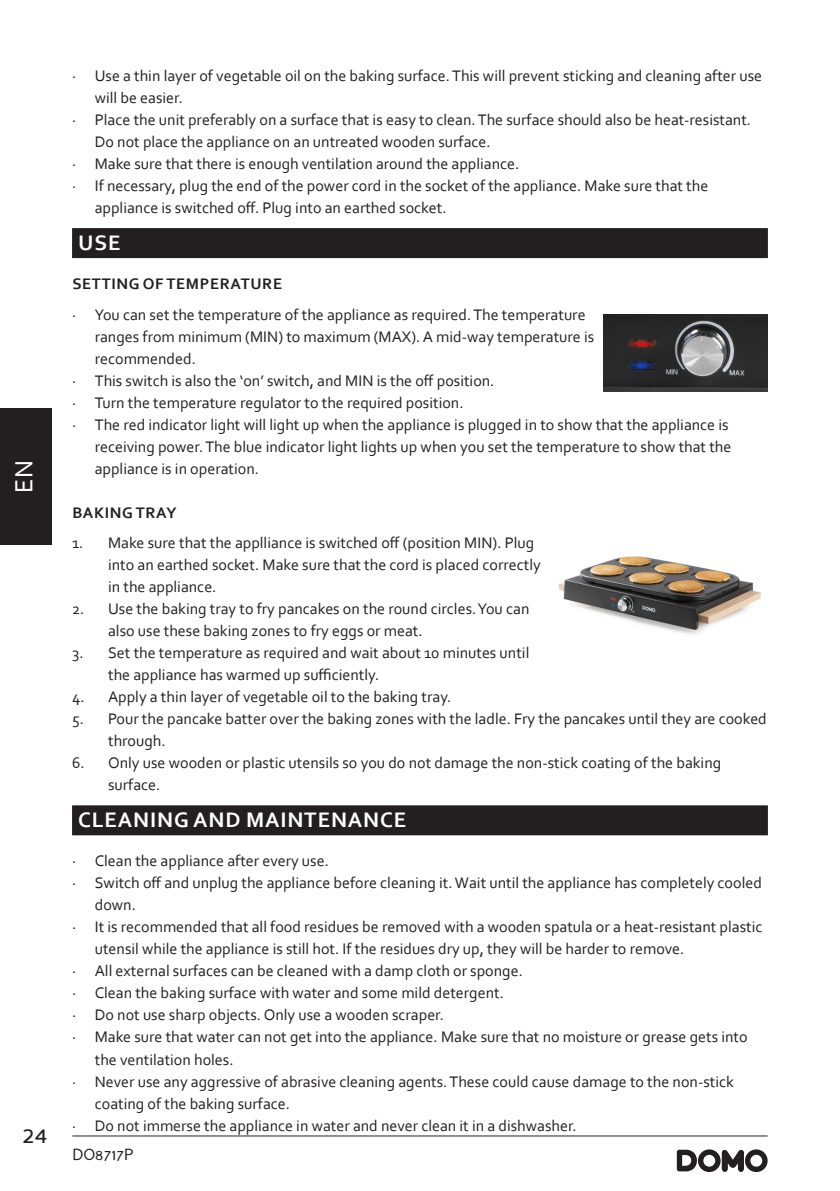
<style>
.page{position:relative;width:840px;height:1191px;background:#fff}
.page>*{position:absolute;margin:0;border:0;box-sizing:border-box;transform-origin:0 0}
.t1{font:26px "Corbel";color:#fff}
.t2{font:24px "Perspective Sans";color:#231f20}
.TITEL_NIVEAU_1{font:700 22px "Corbel";letter-spacing:.04em;color:#fff}
.t3{font:16px/22px "Corbel";color:#231f20}
.TITEL_NIVEAU_2{font:700 16px "Corbel";letter-spacing:.04em;color:#231f20}
.t4{font:16px "Perspective Sans";color:#231f20}
</style>
<div class="page">
<hr style="left:72px;top:1135px;width:695px;height:1px;background:#231f20">
<svg style="left:676px;top:1149px;width:91px;height:23px"></svg>
<div style="left:0;top:408px;width:51px;height:136px;background:#231f20"></div>
<div style="left:72px;top:228px;width:695px;height:30px;background:#231f20"></div>
<div style="left:72px;top:805px;width:695px;height:30px;background:#231f20"></div>
<img style="left:603px;top:315px;width:164px;height:77px">
<img style="left:559px;top:556px;width:202px;height:78px">
<h1 class="t1" style="left:8px;top:492px;width:34px;rotate:-90deg">EN</h1>
<h2 class="t2" style="left:22px;top:1120px;width:26px">24</h2>
<p class="t3" style="left:95px;top:64px;width:668px;text-indent:-23px">· Use a thin layer of vegetable oil on the baking surface. This will prevent sticking and cleaning after use will be easier.</p>
<p class="t3" style="left:95px;top:108px;width:657px;text-indent:-23px">· Place the unit preferably on a surface that is easy to clean. The surface should also be heat-resistant.<br>Do not place the appliance on an untreated wooden surface.</p>
<p class="t3" style="left:72px;top:152px;width:448px">· Make sure that there is enough ventilation around the appliance.</p>
<p class="t3" style="left:95px;top:174px;width:614px;text-indent:-23px">· If necessary, plug the end of the power cord in the socket of the appliance. Make sure that the appliance is switched off. Plug into an earthed socket.</p>
<p class="TITEL_NIVEAU_1" style="left:78px;top:229px;width:44px">USE</p>
<p class="TITEL_NIVEAU_2" style="left:72px;top:274px;width:211px">SETTING OF TEMPERATURE</p>
<p class="t3" style="left:95px;top:303px;width:501px;text-indent:-23px">· You can set the temperature of the appliance as required. The temperature ranges from minimum (MIN) to maximum (MAX). A mid-way temperature is recommended.</p>
<p class="t3" style="left:72px;top:369px;width:423px">· This switch is also the ‘on’ switch, and MIN is the off position.</p>
<p class="t3" style="left:72px;top:391px;width:393px">· Turn the temperature regulator to the required position.</p>
<p class="t3" style="left:95px;top:413px;width:637px;text-indent:-23px">· The red indicator light will light up when the appliance is plugged in to show that the appliance is receiving power. The blue indicator light lights up when you set the temperature to show that the appliance is in operation.</p>
<p class="TITEL_NIVEAU_2" style="left:72px;top:502px;width:106px">BAKING TRAY</p>
<p class="t3" style="left:108px;top:531px;width:434px;text-indent:-36px">1. Make sure that the applliance is switched off (position MIN). Plug into an earthed socket. Make sure that the cord is placed correctly in the appliance.</p>
<p class="t3" style="left:108px;top:597px;width:422px;text-indent:-36px">2. Use the baking tray to fry pancakes on the round circles. You can also use these baking zones to fry eggs or meat.</p>
<p class="t3" style="left:108px;top:641px;width:422px;text-indent:-36px">3. Set the temperature as required and wait about 10 minutes until the appliance has warmed up sufficiently.</p>
<p class="t3" style="left:72px;top:685px;width:380px">4. Apply a thin layer of vegetable oil to the baking tray.</p>
<p class="t3" style="left:108px;top:707px;width:660px;text-indent:-36px">5. Pour the pancake batter over the baking zones with the ladle. Fry the pancakes until they are cooked through.</p>
<p class="t3" style="left:108px;top:751px;width:614px;text-indent:-36px">6. Only use wooden or plastic utensils so you do not damage the non-stick coating of the baking surface.</p>
<p class="TITEL_NIVEAU_1" style="left:78px;top:806px;width:329px">CLEANING AND MAINTENANCE</p>
<p class="t3" style="left:72px;top:849px;width:258px">· Clean the appliance after every use.</p>
<p class="t3" style="left:95px;top:871px;width:668px;text-indent:-23px">· Switch off and unplug the appliance before cleaning it. Wait until the appliance has completely cooled down.</p>
<p class="t3" style="left:95px;top:915px;width:668px;text-indent:-23px">· It is recommended that all food residues be removed with a wooden spatula or a heat-resistant plastic utensil while the appliance is still hot. If the residues dry up, they will be harder to remove.</p>
<p class="t3" style="left:72px;top:959px;width:452px">· All external surfaces can be cleaned with a damp cloth or sponge.</p>
<p class="t3" style="left:72px;top:981px;width:433px">· Clean the baking surface with water and some mild detergent.</p>
<p class="t3" style="left:72px;top:1003px;width:373px">· Do not use sharp objects. Only use a wooden scraper.</p>
<p class="t3" style="left:95px;top:1025px;width:654px;text-indent:-23px">· Make sure that water can not get into the appliance. Make sure that no moisture or grease gets into the ventilation holes.</p>
<p class="t3" style="left:95px;top:1069px;width:640px;text-indent:-23px">· Never use any aggressive of abrasive cleaning agents. These could cause damage to the non-stick coating of the baking surface.</p>
<p class="t3" style="left:72px;top:1113px;width:506px">· Do not immerse the appliance in water and never clean it in a dishwasher.</p>
<p class="t4" style="left:72px;top:1145px;width:63px">DO8717P</p>
</div>
